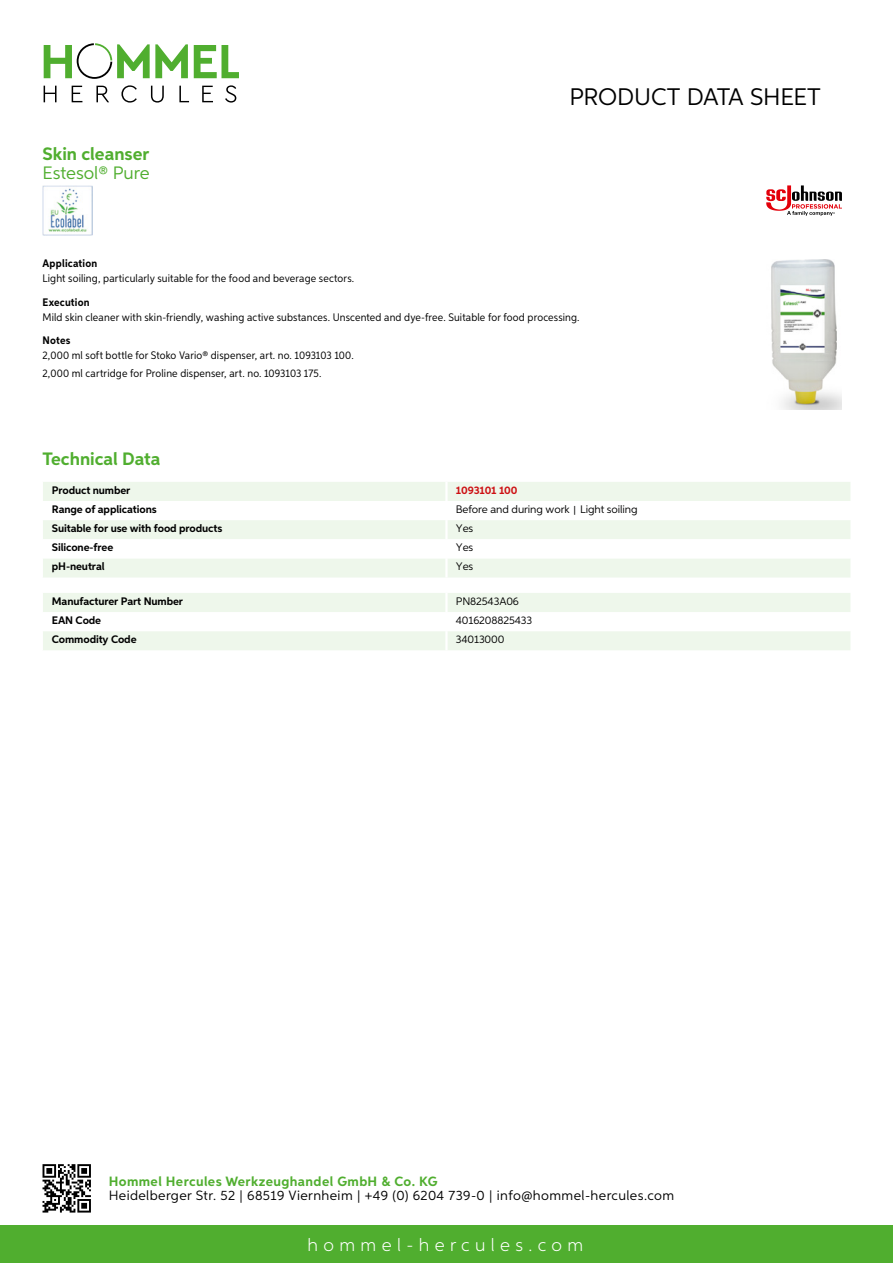
<style>
.page{position:relative;width:893px;height:1263px;background:#fff}
.page>*{position:absolute;margin:0;border:0;box-sizing:border-box;transform-origin:0 0}
.t1{font:24px "Aspira";letter-spacing:-.01em;color:#000}
.t2{font:700 18px "Aspira";color:#50ae2f}
.t3{font:300 18px "Aspira";letter-spacing:.3em;color:#fff}
.t4{font:18px "Aspira";color:#50ae2f}
.t5{font:13.5px "Aspira";letter-spacing:.03em;color:#000}
.t6{font:700 13.5px "Aspira";letter-spacing:.03em;color:#50ae2f}
.t7{font:10.95px/17.5px "Aspira Nar";letter-spacing:.015em;color:#000}
.t8{font:700 10.95px "Aspira";letter-spacing:-.01em;color:#000}
.t9{font:10.95px "Aspira";letter-spacing:-.01em;color:#000}
.t10{font:700 10.95px "Aspira Nar";letter-spacing:.015em;color:#000}
.t11{font:700 10.95px "Aspira";letter-spacing:-.01em;color:#cd1013}
.s1{font-family:"Wuerth Global";font-size:10.5px}
</style>
<div class="page">
<div style="left:0;top:1226px;width:893px;height:37px;background:#50ae2f"></div>
<svg style="left:43px;top:1164px;width:48px;height:48px"></svg>
<svg style="left:194px;top:45px;width:45px;height:33px"></svg>
<svg style="left:44px;top:43px;width:144px;height:36px"></svg>
<svg style="left:44px;top:86px;width:13px;height:16px"></svg>
<svg style="left:72px;top:86px;width:10px;height:16px"></svg>
<svg style="left:96px;top:86px;width:13px;height:16px"></svg>
<svg style="left:121px;top:85px;width:16px;height:18px"></svg>
<svg style="left:151px;top:86px;width:13px;height:17px"></svg>
<svg style="left:179px;top:86px;width:10px;height:16px"></svg>
<svg style="left:202px;top:86px;width:11px;height:16px"></svg>
<svg style="left:225px;top:85px;width:11px;height:18px"></svg>
<div style="left:43px;top:482px;width:807px;height:95px;background:#eef7eb"></div>
<svg style="left:43px;top:501px;width:807px;height:57px"></svg>
<hr style="left:445px;top:482px;width:3px;height:19px;background:#fff">
<hr style="left:445px;top:501px;width:3px;height:19px;background:#fff">
<hr style="left:445px;top:520px;width:3px;height:19px;background:#fff">
<hr style="left:445px;top:539px;width:3px;height:19px;background:#fff">
<hr style="left:445px;top:558px;width:3px;height:19px;background:#fff">
<svg style="left:43px;top:593px;width:807px;height:57px"></svg>
<hr style="left:445px;top:631px;width:3px;height:19px;background:#fff">
<img style="left:43px;top:185px;width:49px;height:50px">
<img style="left:771px;top:259px;width:71px;height:150px">
<svg style="left:766px;top:185px;width:76px;height:31px"></svg>
<h2 class="t2" style="left:43px;top:142px;width:108px">Skin cleanser</h2>
<h2 class="t4" style="left:43px;top:162px;width:109px">Estesol® Pure</h2>
<h1 class="t1" style="left:569px;top:82px;width:253px">Product data sh eet</h1>
<p class="t10" style="left:43px;top:257px;width:56px">Application</p>
<p class="t7" style="left:43px;top:270px;width:313px">Light soiling, particularly suitable for the food and beverage sectors.</p>
<p class="t10" style="left:43px;top:295px;width:49px">Execution</p>
<p class="t7" style="left:43px;top:308px;width:539px">Mild skin cleaner with skin-friendly, washing active substances. Unscented and dye-free. Suitable for food processing.</p>
<p class="t10" style="left:43px;top:333px;width:29px">Notes</p>
<p class="t7" style="left:43px;top:346px;width:313px">2,000 ml soft bottle for Stoko Vario® dispenser, art. no. 1093103 100.<br>2,000 ml cartridge for Proline dispenser, art. no. 1093103 175.</p>
<h2 class="t2" style="left:43px;top:448px;width:120px">Technical Data</h2>
<p class="t8" style="left:52px;top:483px;width:80px">Product number</p>
<p class="t11" style="left:456px;top:483px;width:63px">1093101 100</p>
<p class="t8" style="left:52px;top:502px;width:106px">Range of applications</p>
<p class="t9" style="left:456px;top:502px;width:183px">Before and during work <span class="s1">|</span> Light soiling</p>
<p class="t8" style="left:52px;top:521px;width:172px">Suitable for use with food products</p>
<p class="t9" style="left:456px;top:522px;width:19px">Yes</p>
<p class="t8" style="left:52px;top:541px;width:63px">Silicone-free</p>
<p class="t9" style="left:456px;top:541px;width:19px">Yes</p>
<p class="t8" style="left:52px;top:560px;width:54px">pH-neutral</p>
<p class="t9" style="left:456px;top:560px;width:19px">Yes</p>
<p class="t8" style="left:52px;top:594px;width:133px">Manufacturer Part Number</p>
<p class="t9" style="left:456px;top:594px;width:65px">PN82543A06</p>
<p class="t8" style="left:52px;top:613px;width:51px">EAN Code</p>
<p class="t9" style="left:456px;top:613px;width:78px">4016208825433</p>
<p class="t8" style="left:52px;top:633px;width:86px">Commodity Code</p>
<p class="t9" style="left:456px;top:633px;width:50px">34013000</p>
<p class="t6" style="left:109px;top:1172px;width:330px">Hommel Hercules Werkzeughandel GmbH &amp; Co. KG</p>
<p class="t5" style="left:109px;top:1187px;width:567px">Heidelberger Str. 52 | 68519 Viernheim | +49 (0) 6204 739-0 | info@hommel-hercules.com</p>
<h2 class="t3" style="left:307px;top:1234px;width:277px">hommel-hercules.com</h2>
</div>
